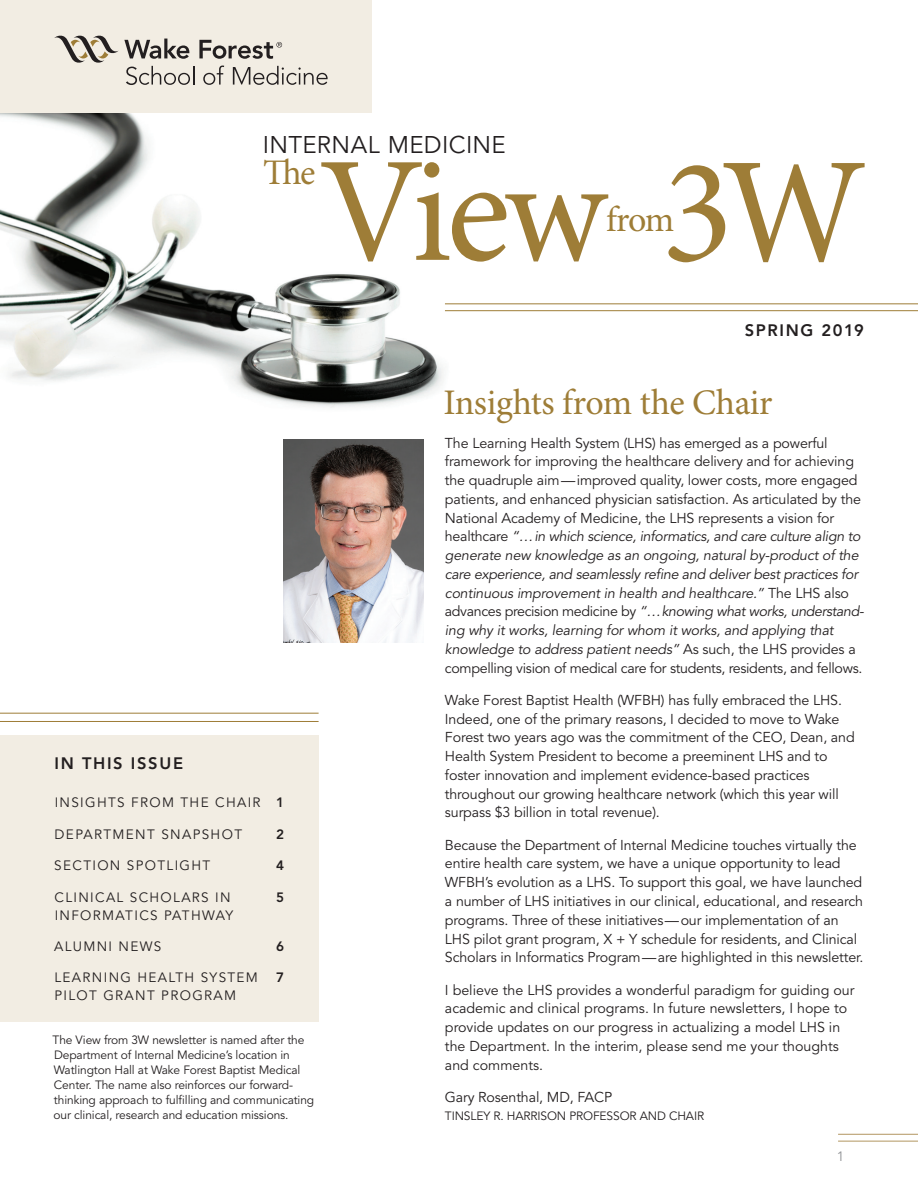
<style>
.page{position:relative;width:918px;height:1188px;background:#fff}
.page>*{position:absolute;margin:0;border:0;box-sizing:border-box;transform-origin:0 0}
.t1{font:150px "Minion Pro";letter-spacing:-.06em;color:#9e7d37}
.t2{font:36px "Minion Pro";letter-spacing:-.015em;color:#9e7d37}
.t3{font:24px "Avenir LT Std";letter-spacing:.015em;color:#231f20}
.t4{font:800 16.5px "Avenir LT Std";letter-spacing:.1em;color:#231f20}
.t5{font:14.25px/18.8px "Avenir LT Std";letter-spacing:-.01em;color:#231f20}
.t6{font:13.5px "Avenir LT Std";letter-spacing:.1em;color:#231f20}
.t7{font:800 13.5px "Avenir LT Std";color:#231f20}
.t8{font:13.5px "Avenir LT Std";color:#939598}
.t9{font:12px/15px "Avenir LT Std";letter-spacing:-.01em;color:#231f20}
.s1{font-weight:800}
.s2{font-style:italic}
</style>
<div class="page">
<hr style="left:838px;top:1134px;width:80px;height:1px;background:#b29660">
<hr style="left:838px;top:1141px;width:80px;height:1px;background:#b29660">
<img style="left:0;top:112px;width:476px;height:365px">
<hr style="left:445px;top:303px;width:473px;height:1px;background:#9e7d37">
<hr style="left:0;top:713px;width:319px;height:1px;background:#9e7d37">
<hr style="left:445px;top:310px;width:473px;height:1px;background:#9e7d37">
<hr style="left:0;top:721px;width:319px;height:1px;background:#9e7d37">
<div style="left:0;top:735px;width:319px;height:287px;background:#f2ede3"></div>
<div style="left:0;top:0;width:372px;height:112px;background:#f2ede3"></div>
<img style="left:284px;top:439px;width:140px;height:203px">
<svg style="left:54px;top:35px;width:274px;height:50px"></svg>
<h3 class="t3" style="left:263px;top:131px;width:245px">INTERNAL MEDICINE</h3>
<h2 class="t2" style="left:263px;top:151px;width:54px">The</h2>
<h1 class="t1" style="left:319px;top:122px;width:550px">View 3W</h1>
<h2 class="t2" style="left:606px;top:198px;width:70px">from</h2>
<p class="t4" style="left:55px;top:754px;width:130px">IN THIS ISSUE</p>
<p class="t6" style="left:55px;top:795px;width:231px">INSIGHTS FROM THE CHAIR <span class="s1">1</span></p>
<p class="t6" style="left:55px;top:826px;width:189px">DEPARTMENT SNAPSHOT</p>
<p class="t7" style="left:276px;top:826px;width:9px">2</p>
<p class="t6" style="left:54px;top:858px;width:158px">SECTION SPOTLIGHT</p>
<p class="t7" style="left:276px;top:857px;width:9px">4</p>
<p class="t6" style="left:55px;top:889px;width:178px">CLINICAL SCHOLARS IN</p>
<p class="t7" style="left:276px;top:889px;width:9px">5</p>
<p class="t6" style="left:55px;top:907px;width:180px">INFORMATICS PATHWAY</p>
<p class="t6" style="left:54px;top:939px;width:109px">ALUMNI NEWS</p>
<p class="t7" style="left:276px;top:938px;width:9px">6</p>
<p class="t6" style="left:55px;top:970px;width:205px">LEARNING HEALTH SYSTEM</p>
<p class="t7" style="left:276px;top:970px;width:9px">7</p>
<p class="t6" style="left:55px;top:988px;width:183px">PILOT GRANT PROGRAM</p>
<p class="t9" style="left:53px;top:1033px;width:263px">The View from 3W newsletter is named after the Department of Internal Medicine’s location in Watlington Hall at Wake Forest Baptist Medical Center. The name also reinforces our forward&shy;thinking approach to fulfilling and communicating our clinical, research and education missions.</p>
<p class="t4" style="left:745px;top:320px;width:121px">SPRING 2019</p>
<h2 class="t2" style="left:444px;top:381px;width:330px">Insights from the Chair</h2>
<p class="t5" style="left:445px;top:434px;width:421px">The Learning Health System (LHS) has emerged as a powerful framework for improving the healthcare delivery and for achieving the quadruple aim—improved quality, lower costs, more engaged patients, and enhanced physician satisfaction. As articulated by the National Academy of Medicine, the LHS represents a vision for healthcare <span class="s2">“…in which science, informatics, and care culture align to generate new knowledge as an ongoing, natural by-product of the care experience, and seamlessly refine and deliver best practices for continuous improvement in health and healthcare.”</span> The LHS also advances precision medicine by <span class="s2">“…knowing what works, understand&shy;ing why it works, learning for whom it works, and applying that knowledge to address patient needs”</span> As such, the LHS provides a compelling vision of medical care for students, residents, and fellows.</p>
<p class="t5" style="left:445px;top:691px;width:411px">Wake Forest Baptist Health (WFBH) has fully embraced the LHS.<br>Indeed, one of the primary reasons, I decided to move to Wake Forest two years ago was the commitment of the CEO, Dean, and Health System President to become a preeminent LHS and to foster innovation and implement evidence-based practices throughout our growing healthcare network (which this year will surpass $3 billion in total revenue).</p>
<p class="t5" style="left:445px;top:836px;width:420px">Because the Department of Internal Medicine touches virtually the entire health care system, we have a unique opportunity to lead WFBH’s evolution as a LHS. To support this goal, we have launched a number of LHS initiatives in our clinical, educational, and research programs. Three of these initiatives—our implementation of an LHS pilot grant program, X + Y schedule for residents, and Clinical Scholars in Informatics Program—are highlighted in this newsletter.</p>
<p class="t5" style="left:445px;top:981px;width:411px">I believe the LHS provides a wonderful paradigm for guiding our academic and clinical programs. In future newsletters, I hope to provide updates on our progress in actualizing a model LHS in the Department. In the interim, please send me your thoughts and comments.</p>
<p class="t5" style="left:445px;top:1088px;width:169px">Gary Rosenthal, MD, FACP</p>
<p class="t9" style="left:445px;top:1108px;width:261px">TINSLEY R. HARRISON PROFESSOR AND CHAIR</p>
<p class="t8" style="left:837px;top:1148px;width:9px">1</p>
</div>
